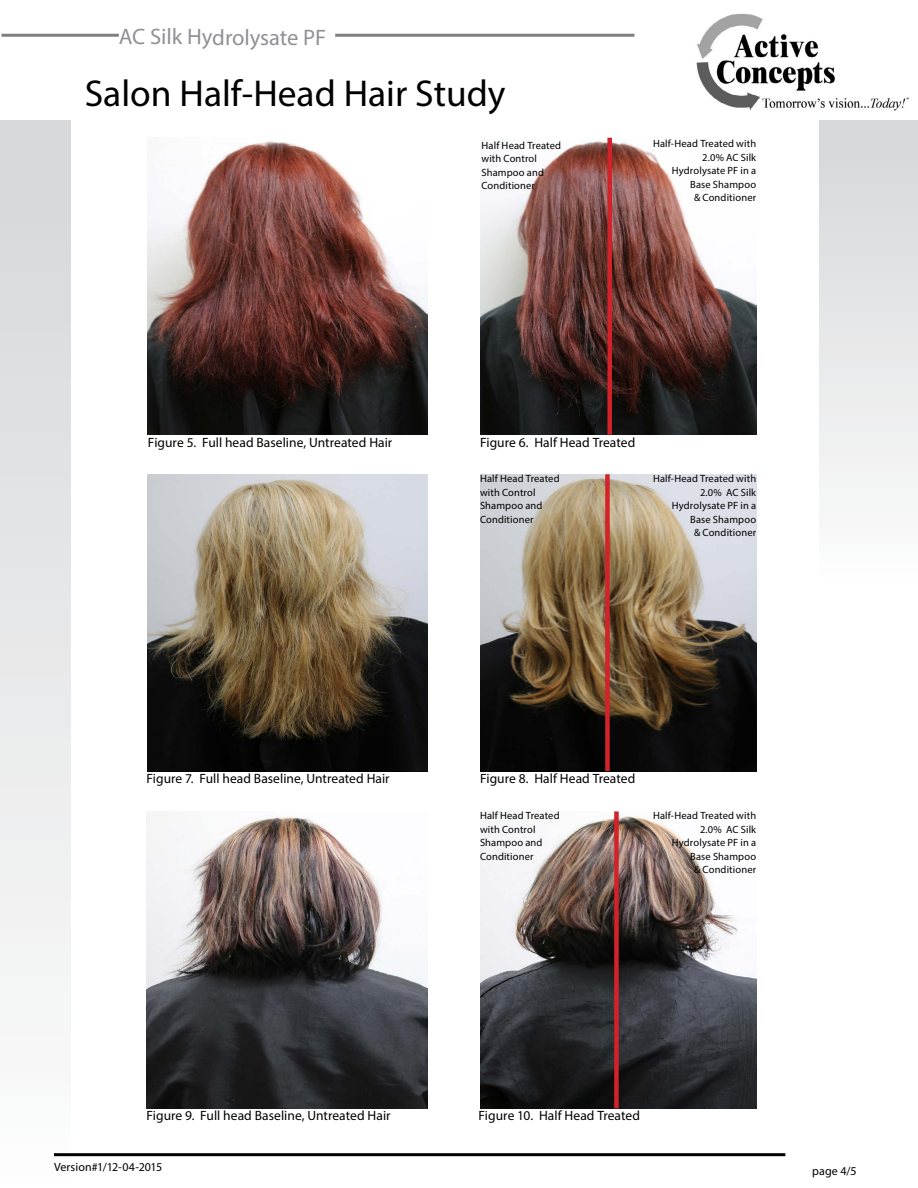
<style>
.page{position:relative;width:918px;height:1188px;background:#fff}
.page>*{position:absolute;margin:0;border:0;box-sizing:border-box;transform-origin:0 0}
.t1{font:37.5px "Myriad Pro";color:#000}
.t2{font:22.5px "Myriad Pro";color:#919195}
.t3{font:13.5px "Myriad Pro";color:#000}
.t4{font:12px "Myriad Pro";letter-spacing:.01em;color:#000}
.t5{font:10.5px/13.5px "Myriad Pro";letter-spacing:.01em;color:#000}
</style>
<div class="page">
<img style="left:148px;top:474px;width:279px;height:297px">
<img style="left:696px;top:14px;width:213px;height:97px">
<div style="left:819px;top:120px;width:99px;height:459px;background:linear-gradient(to bottom,#d5d6d8,#fcfcfc)"></div>
<hr style="left:2px;top:34px;width:633px;height:3px;background:#807f83">
<div style="left:0;top:120px;width:71px;height:1068px;background:linear-gradient(to bottom,#d5d6d8,#fcfcfc)"></div>
<hr style="left:54px;top:1153px;width:731px;height:3px;background:#000">
<img style="left:480px;top:474px;width:277px;height:297px">
<div style="left:605px;top:474px;width:5px;height:297px;background:#d2232a"></div>
<img style="left:146px;top:811px;width:281px;height:297px">
<img style="left:480px;top:811px;width:277px;height:297px">
<img style="left:148px;top:141px;width:279px;height:294px">
<img style="left:480px;top:141px;width:277px;height:294px">
<div style="left:607px;top:138px;width:5px;height:297px;background:#d2232a"></div>
<div style="left:614px;top:811px;width:5px;height:297px;background:#d2232a"></div>
<svg style="left:119px;top:34px;width:216px;height:3px"></svg>
<h2 class="t2" style="left:119px;top:21px;width:209px;rotate:1deg">AC Silk Hydrolysate PF</h2>
<h1 class="t1" style="left:85px;top:70px;width:422px">Salon Half-Head Hair Study</h1>
<p class="t5" style="left:482px;top:138px;width:81px">Half Head Treated with Control<br>Shampoo and<br>Conditioner</p>
<p class="t5" style="left:653px;top:137px;width:105px;text-align:right">Half-Head Treated with<br>2.0% AC Silk<br>Hydrolysate PF in a<br>Base Shampoo<br>&amp; Conditioner</p>
<p class="t3" style="left:148px;top:435px;width:246px">Figure 5. Full head Baseline, Untreated Hair</p>
<p class="t3" style="left:480px;top:435px;width:157px">Figure 6. Half Head Treated</p>
<p class="t5" style="left:480px;top:472px;width:81px">Half Head Treated with Control<br>Shampoo and<br>Conditioner</p>
<p class="t5" style="left:653px;top:472px;width:105px;text-align:right">Half-Head Treated with<br>2.0% AC Silk<br>Hydrolysate PF in a<br>Base Shampoo<br>&amp; Conditioner</p>
<p class="t3" style="left:146px;top:770px;width:245px">Figure 7. Full head Baseline, Untreated Hair</p>
<p class="t3" style="left:480px;top:770px;width:157px">Figure 8. Half Head Treated</p>
<p class="t5" style="left:480px;top:809px;width:81px">Half Head Treated with Control<br>Shampoo and<br>Conditioner</p>
<p class="t5" style="left:653px;top:809px;width:105px;text-align:right">Half-Head Treated with<br>2.0% AC Silk<br>Hydrolysate PF in a<br>Base Shampoo<br>&amp; Conditioner</p>
<p class="t3" style="left:146px;top:1108px;width:246px">Figure 9. Full head Baseline, Untreated Hair</p>
<p class="t3" style="left:478px;top:1108px;width:163px">Figure 10. Half Head Treated</p>
<p class="t4" style="left:54px;top:1160px;width:110px">Version#1/12-04-2015</p>
<p class="t4" style="left:812px;top:1164px;width:46px">page 4/5</p>
</div>
